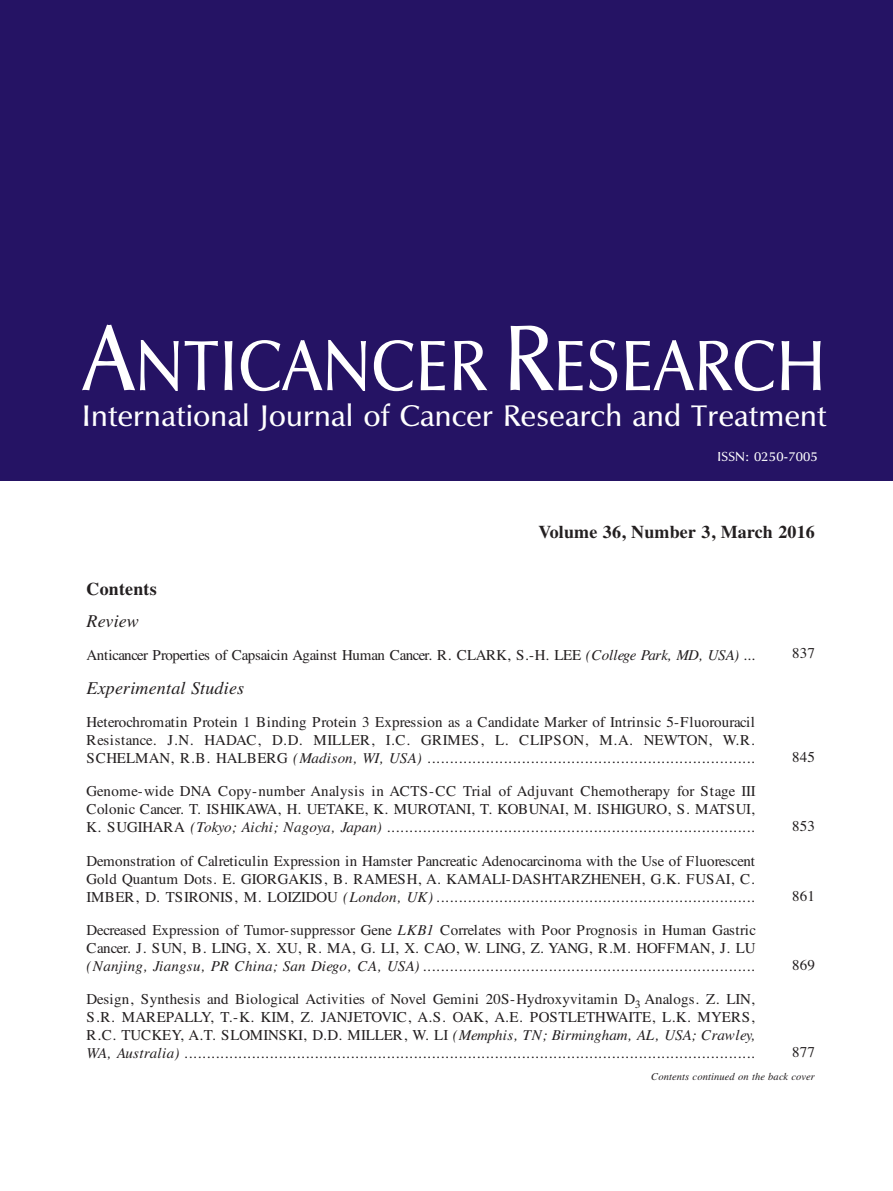
<style>
.page{position:relative;width:893px;height:1191px;background:#fff}
.page>*{position:absolute;margin:0;border:0;box-sizing:border-box;transform-origin:0 0}
.t1{font:73.5px "UB Optima";letter-spacing:.01em;color:#fff;scale:.9 1}
.t2{font:30.75px "UB Optima";letter-spacing:.01em;color:#fff}
.t3{font:700 18px "Times";letter-spacing:.01em;color:#231f20}
.t4{font:italic 18px "Times";letter-spacing:.01em;color:#231f20}
.t5{font:15px/18px "Times";letter-spacing:-.005em;color:#231f20;text-align:justify}
.t6{font:italic 15px "Times";letter-spacing:.01em;color:#231f20}
.t7{font:13.5px "UB Optima";letter-spacing:.01em;color:#fff}
.t8{font:italic 10.5px "Times";letter-spacing:.01em;color:#231f20}
.s1{font-size:96px}
.s2{font-style:italic}
</style>
<div class="page">
<div style="left:0;top:0;width:893px;height:480px;background:#251364"></div>
<h1 class="t1" style="left:83px;top:322px;width:827px"><span class="s1">A</span>NTICANCER <span class="s1">R</span>ESEARCH</h1>
<h2 class="t2" style="left:82px;top:398px;width:746px">International Journal of Cancer Research and Treatment</h2>
<p class="t7" style="left:717px;top:449px;width:102px">ISSN: 0250-7005</p>
<p class="t3" style="left:538px;top:521px;width:278px">Volume 36, Number 3, March 2016</p>
<p class="t3" style="left:87px;top:578px;width:72px">Contents</p>
<p class="t4" style="left:87px;top:614px;width:54px">Review</p>
<p class="t5" style="left:87px;top:648px;width:670px">Anticancer Properties of Capsaicin Against Human Cancer. R. CLARK, S.-H. LEE <span class="s2">(College Park, MD, USA) ...</span></p>
<p class="t4" style="left:87px;top:681px;width:159px">Experimental Studies</p>
<p class="t5" style="left:87px;top:714px;width:670px">Heterochromatin Protein 1 Binding Protein 3 Expression as a Candidate Marker of Intrinsic 5-Fluorouracil Resistance. J.N. HADAC, D.D. MILLER, I.C. GRIMES, L. CLIPSON, M.A. NEWTON, W.R.<br>SCHELMAN, R.B. HALBERG <span class="s2">(Madison, WI, USA) .........................................................................</span></p>
<p class="t5" style="left:87px;top:783px;width:671px">Genome-wide DNA Copy-number Analysis in ACTS-CC Trial of Adjuvant Chemotherapy for Stage III Colonic Cancer. T. ISHIKAWA, H. UETAKE, K. MUROTANI, T. KOBUNAI, M. ISHIGURO, S. MATSUI, K. SUGIHARA <span class="s2">(Tokyo; Aichi; Nagoya, Japan) ..................................................................................</span></p>
<p class="t5" style="left:87px;top:853px;width:670px">Demonstration of Calreticulin Expression in Hamster Pancreatic Adenocarcinoma with the Use of Fluorescent Gold Quantum Dots. E. GIORGAKIS, B. RAMESH, A. KAMALI-DASHTARZHENEH, G.K. FUSAI, C.<br>IMBER, D. TSIRONIS, M. LOIZIDOU <span class="s2">(London, UK) .......................................................................</span></p>
<p class="t5" style="left:87px;top:922px;width:671px">Decreased Expression of Tumor-suppressor Gene <span class="s2">LKB1</span> Correlates with Poor Prognosis in Human Gastric<br>Cancer. J. SUN, B. LING, X. XU, R. MA, G. LI, X. CAO, W. LING, Z. YANG, R.M. HOFFMAN, J. LU</p>
<p class="t6" style="left:87px;top:960px;width:670px">(Nanjing, Jiangsu, PR China; San Diego, CA, USA) ..........................................................................</p>
<p class="t5" style="left:87px;top:991px;width:670px">Design, Synthesis and Biological Activities of Novel Gemini 20S-Hydroxyvitamin D<sub>3</sub> Analogs. Z. LIN, S.R. MAREPALLY, T.-K. KIM, Z. JANJETOVIC, A.S. OAK, A.E. POSTLETHWAITE, L.K. MYERS, R.C. TUCKEY, A.T. SLOMINSKI, D.D. MILLER, W. LI <span class="s2">(Memphis, TN; Birmingham, AL, USA; Crawley, WA, Australia) ...............................................................................................................................</span></p>
<p class="t5" style="left:792px;top:646px;width:24px">837</p>
<p class="t5" style="left:792px;top:749px;width:24px">845</p>
<p class="t5" style="left:792px;top:818px;width:24px">853</p>
<p class="t5" style="left:792px;top:889px;width:24px">861</p>
<p class="t5" style="left:792px;top:958px;width:24px">869</p>
<p class="t5" style="left:792px;top:1045px;width:24px">877</p>
<p class="t8" style="left:651px;top:1072px;width:165px">Contents continued on the back cover</p>
</div>
